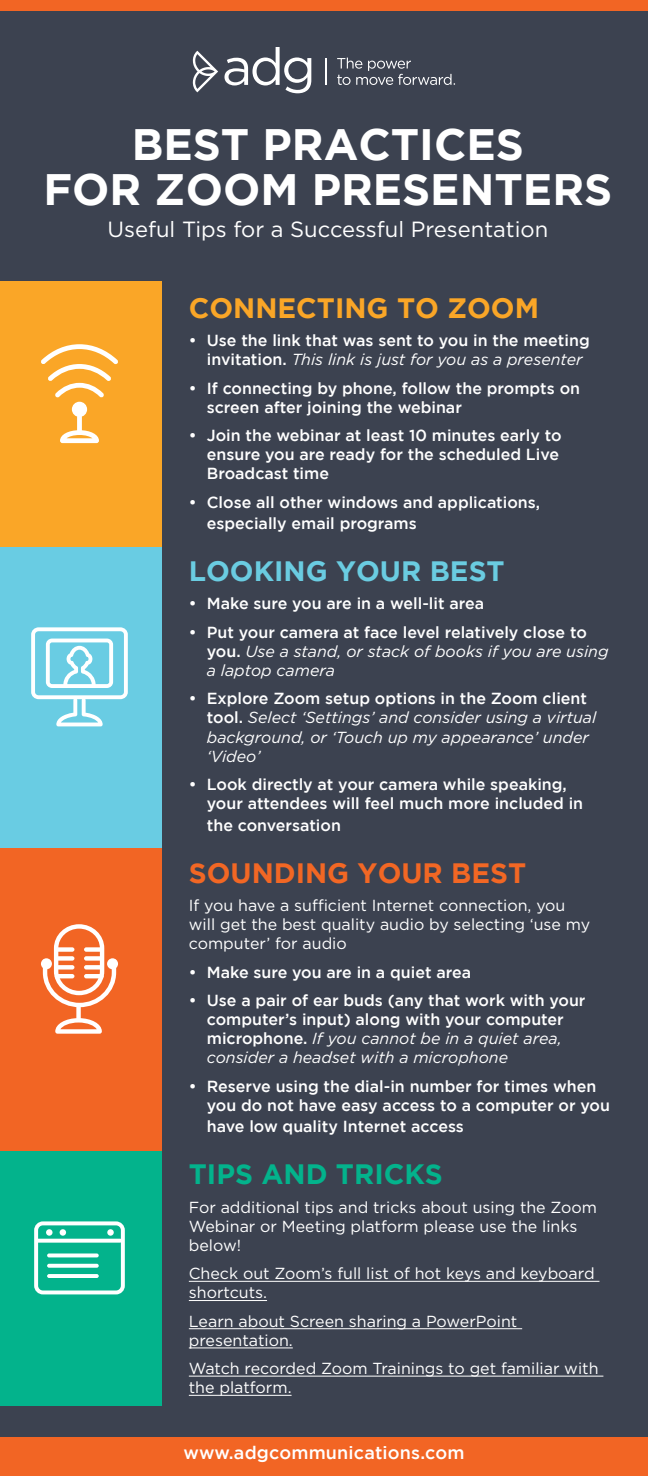
<style>
.page{position:relative;width:648px;height:1476px;background:#3c4250}
.page>*{position:absolute;margin:0;border:0;box-sizing:border-box;transform-origin:0 0}
.t1{font:700 43.9px/45px "Gotham";color:#fff;text-align:center}
.t2{font:700 28px "Gotham";color:#faa627}
.t3{font:700 28px "Gotham";color:#f26724}
.t4{font:700 28px "Gotham";color:#6acce1}
.t5{font:700 28px "Gotham";color:#03b38c}
.t6{font:22px "Gotham";color:#fff}
.t7{font:500 18px "Gotham";letter-spacing:.01em;color:#fff}
.t8{font:500 16px/19.2px "Gotham";color:#fff}
.t9{font:16px/19.2px "Gotham";color:#fff}
.t10{font:italic 16px/19.2px "Gotham";color:#fff}
.s1{font-weight:400;font-style:italic}
.s2{font-weight:500;font-style:normal}
</style>
<div class="page">
<div style="left:0;top:282px;width:162px;height:266px;background:#faa627"></div>
<div style="left:0;top:548px;width:162px;height:300px;background:#69cce3"></div>
<div style="left:0;top:848px;width:162px;height:304px;background:#f26524"></div>
<div style="left:0;top:1152px;width:162px;height:254px;background:#03b38c"></div>
<svg style="left:337px;top:58px;width:118px;height:27px"></svg>
<svg style="left:325px;top:58px;width:1px;height:27px"></svg>
<svg style="left:225px;top:47px;width:86px;height:46px"></svg>
<svg style="left:193px;top:51px;width:25px;height:41px"></svg>
<hr style="left:189px;top:1281px;width:410px;height:1px;background:#fff">
<hr style="left:189px;top:1300px;width:78px;height:1px;background:#fff">
<hr style="left:189px;top:1329px;width:333px;height:1px;background:#fff">
<hr style="left:189px;top:1348px;width:104px;height:1px;background:#fff">
<hr style="left:189px;top:1376px;width:414px;height:1px;background:#fff">
<hr style="left:189px;top:1395px;width:103px;height:1px;background:#fff">
<svg style="left:43px;top:924px;width:73px;height:83px"></svg>
<div style="left:41px;top:958px;width:11px;height:11px;background:#fff;border-radius:50%"></div>
<div style="left:107px;top:958px;width:11px;height:11px;background:#fff;border-radius:50%"></div>
<svg style="left:55px;top:1018px;width:47px;height:16px"></svg>
<div style="left:76px;top:1004px;width:5px;height:16px;background:#fff;border-radius:2px"></div>
<div style="left:55px;top:947px;width:19px;height:5px;background:#fff;border-radius:2px"></div>
<div style="left:55px;top:956px;width:19px;height:5px;background:#fff;border-radius:2px"></div>
<div style="left:55px;top:965px;width:19px;height:5px;background:#fff;border-radius:2px"></div>
<hr style="left:55px;top:974px;width:19px;height:4px;background:#fff;border-radius:2px">
<div style="left:84px;top:947px;width:20px;height:5px;background:#fff;border-radius:2px"></div>
<div style="left:84px;top:956px;width:20px;height:5px;background:#fff;border-radius:2px"></div>
<div style="left:84px;top:965px;width:20px;height:5px;background:#fff;border-radius:2px"></div>
<hr style="left:84px;top:974px;width:20px;height:4px;background:#fff;border-radius:2px">
<div style="left:72px;top:402px;width:15px;height:15px;background:#fff;border-radius:50%"></div>
<svg style="left:41px;top:344px;width:77px;height:54px"></svg>
<div style="left:77px;top:415px;width:5px;height:18px;background:#fff;border-radius:2px"></div>
<svg style="left:60px;top:430px;width:39px;height:13px"></svg>
<svg style="left:34px;top:1221px;width:91px;height:73px"></svg>
<svg style="left:35px;top:1239px;width:87px;height:4px"></svg>
<svg style="left:47px;top:1253px;width:52px;height:4px"></svg>
<svg style="left:47px;top:1264px;width:52px;height:4px"></svg>
<hr style="left:47px;top:1274px;width:52px;height:4px;background:#fff;border-radius:2px">
<div style="left:46px;top:1229px;width:7px;height:7px;background:#fff;border-radius:50%"></div>
<svg style="left:107px;top:1229px;width:7px;height:7px"></svg>
<div style="left:60px;top:1229px;width:6px;height:7px;background:#fff;border-radius:50%"></div>
<svg style="left:31px;top:627px;width:97px;height:99px"></svg>
<div style="left:0;top:1437px;width:648px;height:39px;background:#f26524"></div>
<div style="left:0;top:0;width:648px;height:11px;background:#f26524"></div>
<h1 class="t1" style="left:43px;top:120px;width:570px">BEST PRACTICES<br>FOR ZOOM PRESENTERS</h1>
<h3 class="t6" style="left:107px;top:215px;width:442px">Useful Tips for a Successful Presentation</h3>
<h2 class="t2" style="left:189px;top:292px;width:352px">CONNECTING TO ZOOM</h2>
<p class="t8" style="left:207px;top:331px;width:384px;text-indent:-18px">• Use the link that was sent to you in the meeting invitation. <span class="s1">This link is just for you as a presenter</span></p>
<p class="t8" style="left:207px;top:378px;width:375px;text-indent:-18px">• If connecting by phone, follow the prompts on screen after joining the webinar</p>
<p class="t8" style="left:207px;top:425px;width:356px;text-indent:-18px">• Join the webinar at least 10 minutes early to ensure you are ready for the scheduled Live<br>Broadcast time</p>
<p class="t8" style="left:207px;top:491px;width:335px;line-height:21.6px;text-indent:-18px">• Close all other windows and applications, especially email programs</p>
<h2 class="t4" style="left:189px;top:555px;width:317px">LOOKING YOUR BEST</h2>
<p class="t8" style="left:189px;top:594px;width:297px">• Make sure you are in a well-lit area</p>
<p class="t10" style="left:207px;top:622px;width:403px;text-indent:-18px"><span class="s2">• Put your camera at face level relatively close to you.</span> Use a stand, or stack of books if you are using a laptop camera</p>
<p class="t10" style="left:207px;top:689px;width:391px;text-indent:-18px"><span class="s2">• Explore Zoom setup options in the Zoom client tool.</span> Select ‘Settings’ and consider using a virtual background, or ‘Touch up my appearance’ under ‘Video’</p>
<p class="t8" style="left:207px;top:774px;width:378px;text-indent:-18px">• Look directly at your camera while speaking, your attendees will feel much more included in</p>
<p class="t8" style="left:207px;top:815px;width:136px">the conversation</p>
<h2 class="t3" style="left:189px;top:857px;width:339px">SOUNDING YOUR BEST</h2>
<p class="t9" style="left:189px;top:895px;width:403px">If you have a sufficient Internet connection, you will get the best quality audio by selecting ‘use my computer’ for audio</p>
<p class="t8" style="left:189px;top:962px;width:284px">• Make sure you are in a quiet area</p>
<p class="t8" style="left:207px;top:990px;width:380px;text-indent:-18px">• Use a pair of ear buds (any that work with your computer’s input) along with your computer microphone. <span class="s1">If you cannot be in a quiet area, consider a headset with a microphone</span></p>
<p class="t8" style="left:207px;top:1076px;width:405px;text-indent:-18px">• Reserve using the dial-in number for times when you do not have easy access to a computer or you</p>
<p class="t8" style="left:207px;top:1117px;width:259px">have low quality Internet access</p>
<h2 class="t5" style="left:189px;top:1158px;width:255px">TIPS AND TRICKS</h2>
<p class="t9" style="left:189px;top:1197px;width:410px">For additional tips and tricks about using the Zoom<br>Webinar or Meeting platform please use the links below!</p>
<p class="t9" style="left:189px;top:1264px;width:407px">Check out Zoom’s full list of hot keys and keyboard shortcuts.</p>
<p class="t9" style="left:189px;top:1311px;width:330px">Learn about Screen sharing a PowerPoint presentation.</p>
<p class="t9" style="left:189px;top:1358px;width:411px">Watch recorded Zoom Trainings to get familiar with the platform.</p>
<p class="t7" style="left:184px;top:1443px;width:282px">www.adgcommunications.com</p>
</div>
